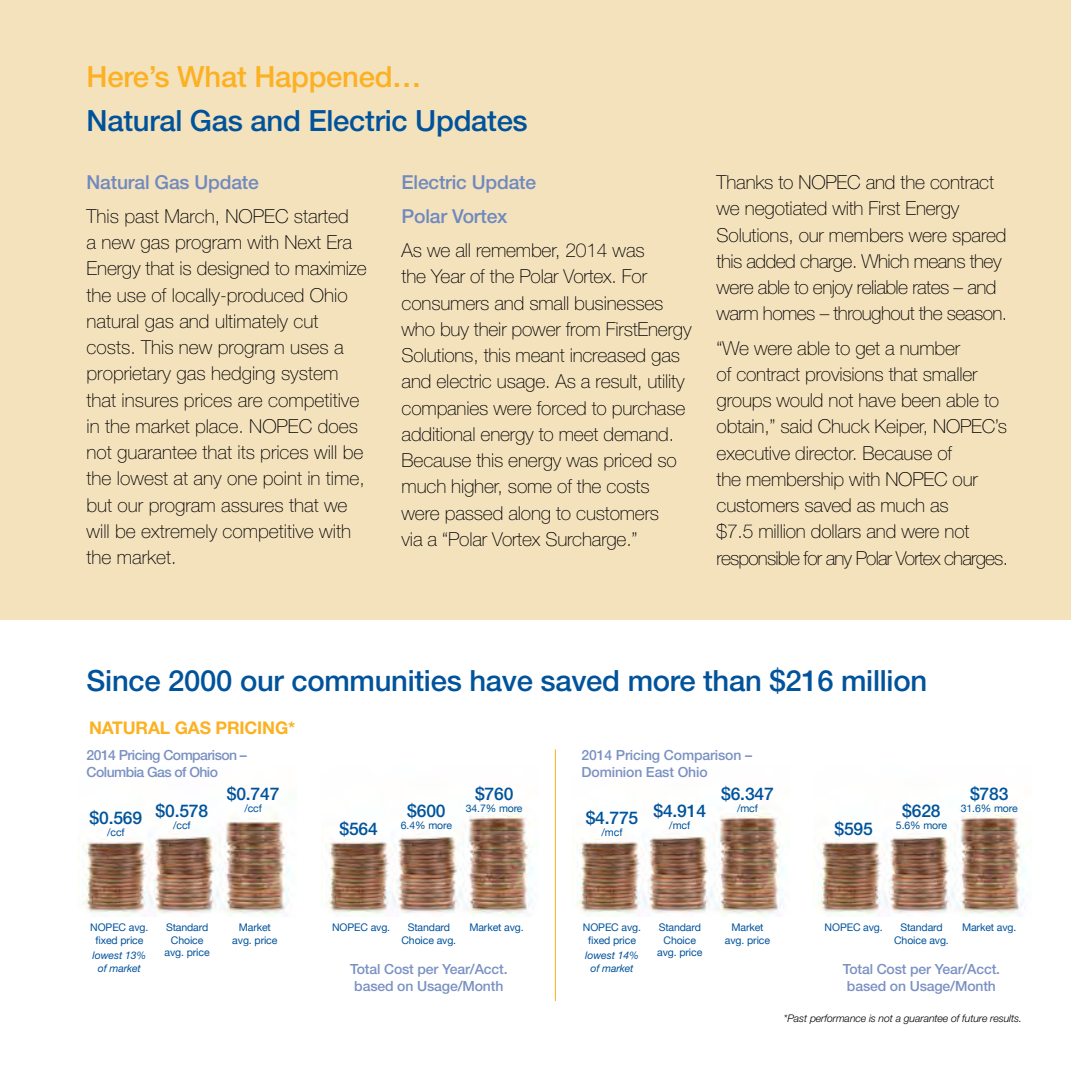
<style>
.page{position:relative;width:1071px;height:1071px;background:#fff}
.page>*{position:absolute;margin:0;border:0;box-sizing:border-box;transform-origin:0 0}
.t1{font:500 29.22px "Helvetica Neue";letter-spacing:-.01em;color:#00539b}
.t2{font:500 29.22px "Helvetica Neue";letter-spacing:-.01em;color:#fcb122}
.t3{font:100 19.25px/26.2px "Helvetica Neue";letter-spacing:-.01em;color:#000}
.t4{font:100 19.25px/26.2px "Helvetica Neue";letter-spacing:-.03em;color:#000}
.t5{font:500 19.25px/34.1px "Helvetica Neue";letter-spacing:-.01em;color:#7089be}
.t6{font:500 17.5px "Helvetica Neue";letter-spacing:-.01em;color:#00539b}
.t7{font:700 17.5px "Helvetica Neue";letter-spacing:-.01em;color:#fcb122}
.t8{font:500 14px/16.8px "Helvetica Neue";letter-spacing:-.01em;color:#7b91c3}
.t9{font:500 14px/16.8px "Helvetica Neue";letter-spacing:-.04em;color:#7b91c3}
.t10{font:10.5px/12.6px "Helvetica Neue";letter-spacing:-.01em;color:#00539b;text-align:center}
.t11{font:italic 300 10.5px "Helvetica Neue";letter-spacing:-.01em;color:#000}
.t12{font:italic 10.5px/12.6px "Helvetica Neue";letter-spacing:-.01em;color:#00539b;text-align:center}
</style>
<div class="page">
<div style="left:0;top:0;width:1071px;height:620px;background:#f4e2bd"></div>
<img style="left:83px;top:812px;width:207px;height:105px">
<img style="left:321px;top:808px;width:212px;height:109px">
<img style="left:572px;top:808px;width:212px;height:109px">
<img style="left:817px;top:808px;width:208px;height:109px">
<hr style="left:555px;top:749px;width:1px;height:252px;background:#fcb122">
<h1 class="t2" style="left:87px;top:59px;width:336px">Here’s What Happened…</h1>
<h1 class="t1" style="left:87px;top:103px;width:443px">Natural Gas and Electric Updates</h1>
<p class="t5" style="left:87px;top:165px;width:174px">Natural Gas Update</p>
<p class="t3" style="left:87px;top:203px;width:282px">This past March, NOPEC started<br>a new gas program with Next Era<br>Energy that is designed to maximize the use of locally-produced Ohio natural gas and ultimately cut costs. This new program uses a proprietary gas hedging system that insures prices are competitive in the market place. NOPEC does not guarantee that its prices will be the lowest at any one point in time, but our program assures that we will be extremely competitive with the market.</p>
<p class="t5" style="left:402px;top:165px;width:136px">Electric Update<br>Polar Vortex</p>
<p class="t3" style="left:402px;top:237px;width:292px">As we all remember, 2014 was<br>the Year of the Polar Vortex. For consumers and small businesses who buy their power from FirstEnergy Solutions, this meant increased gas and electric usage. As a result, utility companies were forced to purchase additional energy to meet demand.<br>Because this energy was priced so much higher, some of the costs were passed along to customers<br>via a “Polar Vortex Surcharge.”</p>
<p class="t4" style="left:717px;top:169px;width:292px">Thanks to NOPEC and the contract we negotiated with First Energy Solutions, our members were spared this added charge. Which means they were able to enjoy reliable rates – and warm homes – throughout the season.</p>
<p class="t3" style="left:717px;top:335px;width:293px">“We were able to get a number<br>of contract provisions that smaller groups would not have been able to obtain,” said Chuck Keiper, NOPEC’s executive director. Because of<br>the membership with NOPEC our customers saved as much as<br>$7.5 million dollars and were not responsible for any Polar Vortex charges.</p>
<h1 class="t1" style="left:87px;top:663px;width:842px">Since 2000 our communities have saved more than $216 million</h1>
<p class="t7" style="left:89px;top:717px;width:208px">NATURAL GAS PRICING*</p>
<p class="t9" style="left:87px;top:747px;width:162px">2014 Pricing Comparison –<br>Columbia Gas of Ohio</p>
<p class="t8" style="left:582px;top:747px;width:172px">2014 Pricing Comparison –<br>Dominion East Ohio</p>
<p class="t6" style="left:90px;top:807px;width:54px">$0.569</p>
<p class="t10" style="left:107px;top:827px;width:19px">/ccf</p>
<p class="t6" style="left:156px;top:800px;width:54px">$0.578</p>
<p class="t10" style="left:173px;top:820px;width:19px">/ccf</p>
<p class="t6" style="left:227px;top:783px;width:54px">$0.747</p>
<p class="t10" style="left:244px;top:802px;width:19px">/ccf</p>
<p class="t6" style="left:340px;top:818px;width:40px">$564</p>
<p class="t6" style="left:407px;top:800px;width:40px">$600</p>
<p class="t10" style="left:401px;top:820px;width:53px">6.4% more</p>
<p class="t6" style="left:475px;top:783px;width:40px">$760</p>
<p class="t10" style="left:466px;top:802px;width:58px">34.7% more</p>
<p class="t6" style="left:721px;top:783px;width:54px">$6.347</p>
<p class="t10" style="left:737px;top:802px;width:22px">/mcf</p>
<p class="t6" style="left:653px;top:800px;width:54px">$4.914</p>
<p class="t10" style="left:669px;top:820px;width:22px">/mcf</p>
<p class="t6" style="left:586px;top:807px;width:54px">$4.775</p>
<p class="t10" style="left:602px;top:827px;width:22px">/mcf</p>
<p class="t6" style="left:835px;top:818px;width:40px">$595</p>
<p class="t6" style="left:902px;top:800px;width:40px">$628</p>
<p class="t10" style="left:896px;top:820px;width:53px">5.6% more</p>
<p class="t6" style="left:970px;top:783px;width:40px">$783</p>
<p class="t10" style="left:961px;top:802px;width:58px">31.6% more</p>
<p class="t10" style="left:90px;top:922px;width:60px">NOPEC avg. fixed price</p>
<p class="t12" style="left:93px;top:949px;width:55px">lowest 13% of market</p>
<p class="t10" style="left:165px;top:922px;width:47px">Standard<br>Choice avg. price</p>
<p class="t10" style="left:401px;top:922px;width:56px">Standard<br>Choice avg.</p>
<p class="t10" style="left:657px;top:922px;width:47px">Standard<br>Choice avg. price</p>
<p class="t10" style="left:894px;top:922px;width:56px">Standard<br>Choice avg.</p>
<p class="t10" style="left:825px;top:922px;width:60px">NOPEC avg.</p>
<p class="t10" style="left:332px;top:922px;width:60px">NOPEC avg.</p>
<p class="t10" style="left:583px;top:922px;width:60px">NOPEC avg. fixed price</p>
<p class="t12" style="left:585px;top:949px;width:55px">lowest 14% of market</p>
<p class="t10" style="left:232px;top:922px;width:47px">Market avg. price</p>
<p class="t10" style="left:469px;top:922px;width:56px">Market avg.</p>
<p class="t10" style="left:725px;top:922px;width:47px">Market avg. price</p>
<p class="t10" style="left:962px;top:922px;width:56px">Market avg.</p>
<p class="t8" style="left:350px;top:961px;width:159px;text-align:center">Total Cost per Year/Acct. based on Usage/Month</p>
<p class="t8" style="left:843px;top:961px;width:159px">Total Cost per Year/Acct. based on Usage/Month</p>
<p class="t11" style="left:784px;top:1012px;width:240px">*Past performance is not a guarantee of future results.</p>
</div>
